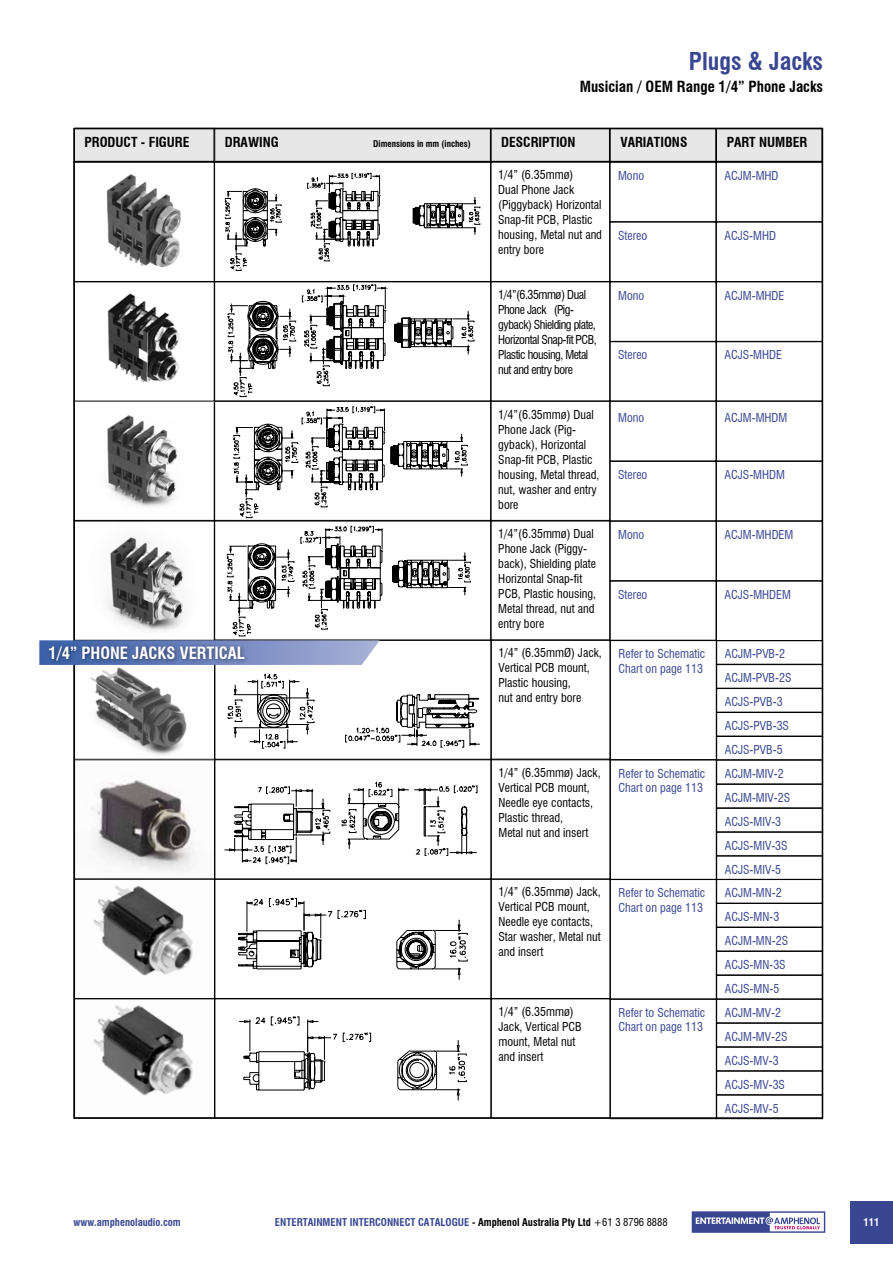
<style>
.page{position:relative;width:893px;height:1263px;background:#fff}
.page>*{position:absolute;margin:0;border:0;box-sizing:border-box;transform-origin:0 0}
.t1{font:700 condensed 24px "Swiss 721 BT";color:#394792}
.t2{font:700 condensed 16.5px "Swiss 721 BT";color:#fff}
.t3{font:700 condensed 15px "Swiss 721 BT";color:#000}
.t4{font:700 condensed 13.5px "Swiss 721 BT";color:#000}
.t5{font:condensed 12px/15px "Swiss 721 BT";color:#000}
.t6{font:condensed 12px/24px "Swiss 721 BT";color:#394792}
.t7{font:condensed 12px/15px "Swiss 721 BT";letter-spacing:-.04em;color:#000}
.t8{font:700 condensed 10.5px "Swiss 721 BT";color:#394792}
.t9{font:700 condensed 10.5px "Swiss 721 BT";color:#fff}
.t10{font:700 condensed 9px "Swiss 721 BT";color:#000}
.s1{color:#000}
.s2{font-weight:400;color:#000}
</style>
<div class="page">
<div style="left:850px;top:1201px;width:43px;height:42px;background:#394792"></div>
<svg style="left:692px;top:1211px;width:133px;height:22px"></svg>
<img style="left:75px;top:667px;width:139px;height:429px">
<div style="left:74px;top:640px;width:141px;height:119px;border:1px solid #000"></div>
<svg style="left:227px;top:673px;width:253px;height:76px"></svg>
<div style="left:610px;top:640px;width:106px;height:120px;border:1px solid #000"></div>
<div style="left:491px;top:640px;width:119px;height:119px;border:1px solid #000"></div>
<div style="left:716px;top:664px;width:107px;height:24px;border:1px solid #000"></div>
<div style="left:716px;top:688px;width:107px;height:24px;border:1px solid #000"></div>
<div style="left:716px;top:712px;width:107px;height:24px;border:1px solid #000"></div>
<div style="left:716px;top:736px;width:107px;height:24px;border:1px solid #000"></div>
<svg style="left:76px;top:762px;width:137px;height:115px"></svg>
<svg style="left:224px;top:781px;width:253px;height:83px"></svg>
<div style="left:716px;top:784px;width:107px;height:24px;border:1px solid #000"></div>
<div style="left:716px;top:808px;width:107px;height:24px;border:1px solid #000"></div>
<div style="left:716px;top:832px;width:107px;height:24px;border:1px solid #000"></div>
<div style="left:610px;top:999px;width:106px;height:120px;border:1px solid #000"></div>
<div style="left:716px;top:999px;width:107px;height:24px;border:1px solid #000"></div>
<div style="left:716px;top:1023px;width:107px;height:24px;border:1px solid #000"></div>
<div style="left:716px;top:1047px;width:107px;height:24px;border:1px solid #000"></div>
<div style="left:716px;top:1071px;width:107px;height:24px;border:1px solid #000"></div>
<div style="left:610px;top:879px;width:106px;height:120px;border:1px solid #000"></div>
<div style="left:74px;top:879px;width:141px;height:120px;border:1px solid #000"></div>
<svg style="left:238px;top:898px;width:230px;height:82px"></svg>
<div style="left:215px;top:879px;width:276px;height:120px;border:1px solid #000"></div>
<div style="left:491px;top:879px;width:119px;height:120px;border:1px solid #000"></div>
<div style="left:74px;top:999px;width:141px;height:119px;border:1px solid #000"></div>
<svg style="left:239px;top:1016px;width:228px;height:84px"></svg>
<div style="left:716px;top:879px;width:107px;height:24px;border:1px solid #000"></div>
<div style="left:716px;top:903px;width:107px;height:24px;border:1px solid #000"></div>
<div style="left:716px;top:927px;width:107px;height:24px;border:1px solid #000"></div>
<div style="left:716px;top:951px;width:107px;height:24px;border:1px solid #000"></div>
<div style="left:716px;top:975px;width:107px;height:24px;border:1px solid #000"></div>
<div style="left:610px;top:401px;width:106px;height:60px;border:1px solid #000"></div>
<div style="left:716px;top:401px;width:106px;height:60px;border:1px solid #000"></div>
<div style="left:610px;top:461px;width:106px;height:60px;border:1px solid #000"></div>
<div style="left:716px;top:461px;width:106px;height:60px;border:1px solid #000"></div>
<img style="left:107px;top:293px;width:73px;height:214px">
<div style="left:74px;top:401px;width:140px;height:120px;border:1px solid #000"></div>
<div style="left:214px;top:401px;width:277px;height:120px;border:1px solid #000"></div>
<div style="left:491px;top:401px;width:119px;height:120px;border:1px solid #000"></div>
<div style="left:610px;top:282px;width:106px;height:60px;border:1px solid #000"></div>
<div style="left:716px;top:282px;width:106px;height:60px;border:1px solid #000"></div>
<svg style="left:220px;top:284px;width:255px;height:234px"></svg>
<div style="left:214px;top:282px;width:277px;height:119px;border:1px solid #000"></div>
<div style="left:610px;top:521px;width:106px;height:60px;border:1px solid #000"></div>
<div style="left:610px;top:581px;width:106px;height:60px;border:1px solid #000"></div>
<div style="left:716px;top:521px;width:106px;height:60px;border:1px solid #000"></div>
<div style="left:716px;top:581px;width:106px;height:60px;border:1px solid #000"></div>
<div style="left:610px;top:162px;width:106px;height:60px;border:1px solid #000"></div>
<div style="left:610px;top:222px;width:106px;height:60px;border:1px solid #000"></div>
<div style="left:716px;top:162px;width:106px;height:60px;border:1px solid #000"></div>
<div style="left:716px;top:222px;width:106px;height:60px;border:1px solid #000"></div>
<img style="left:106px;top:174px;width:75px;height:94px">
<div style="left:74px;top:162px;width:140px;height:120px;border:1px solid #000"></div>
<svg style="left:225px;top:173px;width:255px;height:98px"></svg>
<div style="left:214px;top:162px;width:277px;height:120px;border:1px solid #000"></div>
<div style="left:491px;top:162px;width:119px;height:120px;border:1px solid #000"></div>
<hr style="left:74px;top:1117px;width:749px;height:2px;background:#000">
<div style="left:74px;top:128px;width:140px;height:34px;background:#e7e7e7"></div>
<div style="left:215px;top:128px;width:275px;height:34px;background:#e7e7e7"></div>
<div style="left:491px;top:128px;width:118px;height:34px;background:#e7e7e7"></div>
<div style="left:610px;top:128px;width:106px;height:34px;background:#e7e7e7"></div>
<div style="left:716px;top:128px;width:106px;height:34px;background:#e7e7e7"></div>
<hr style="left:74px;top:128px;width:748px;height:1px;background:#000">
<hr style="left:73px;top:128px;width:2px;height:991px;background:#000">
<hr style="left:822px;top:128px;width:1px;height:990px;background:#000">
<hr style="left:74px;top:161px;width:748px;height:1px;background:#000">
<svg style="left:39px;top:526px;width:432px;height:139px"></svg>
<div style="left:46px;top:643px;width:204px;height:23px;background:#000;opacity:.5"></div>
<h1 class="t1" style="left:689px;top:47px;width:136px">Plugs &amp; Jacks</h1>
<p class="t3" style="left:580px;top:77px;width:245px">Musician / OEM Range 1/4” Phone Jacks</p>
<p class="t4" style="left:85px;top:134px;width:106px">PRODUCT - FIGURE</p>
<p class="t4" style="left:225px;top:134px;width:55px">DRAWING</p>
<p class="t10" style="left:373px;top:139px;width:99px">Dimensions in mm (inches)</p>
<p class="t4" style="left:501px;top:134px;width:76px">DESCRIPTION</p>
<p class="t4" style="left:620px;top:134px;width:69px">VARIATIONS</p>
<p class="t4" style="left:727px;top:134px;width:82px">PART NUMBER</p>
<p class="t5" style="left:498px;top:168px;width:105px">1/4” (6.35mmø)<br>Dual Phone Jack (Piggyback) Horizontal<br>Snap-fit PCB, Plastic housing, Metal nut and entry bore</p>
<p class="t6" style="left:618px;top:164px;width:28px">Mono</p>
<p class="t6" style="left:618px;top:224px;width:31px">Stereo</p>
<p class="t7" style="left:498px;top:287px;width:100px">1/4”(6.35mmø) Dual<br>Phone Jack (Pig&shy;gyback) Shielding plate,<br>Horizontal Snap-fit PCB,<br>Plastic housing, Metal nut and entry bore</p>
<p class="t6" style="left:618px;top:283px;width:28px">Mono</p>
<p class="t6" style="left:618px;top:343px;width:31px">Stereo</p>
<p class="t6" style="left:724px;top:164px;width:56px">ACJM-MHD</p>
<p class="t6" style="left:724px;top:224px;width:53px">ACJS-MHD</p>
<p class="t6" style="left:724px;top:283px;width:61px">ACJM-MHDE</p>
<p class="t6" style="left:724px;top:343px;width:59px">ACJS-MHDE</p>
<p class="t5" style="left:498px;top:407px;width:103px">1/4”(6.35mmø) Dual<br>Phone Jack (Pig&shy;gyback), Horizontal<br>Snap-fit PCB, Plastic housing, Metal thread, nut, washer and entry bore</p>
<p class="t6" style="left:618px;top:406px;width:28px">Mono</p>
<p class="t6" style="left:724px;top:406px;width:64px">ACJM-MHDM</p>
<p class="t6" style="left:618px;top:463px;width:31px">Stereo</p>
<p class="t6" style="left:724px;top:463px;width:62px">ACJS-MHDM</p>
<h2 class="t2" style="left:49px;top:643px;width:198px">1/4” PHONE JACKS VERTICAL</h2>
<p class="t5" style="left:498px;top:526px;width:99px">1/4”(6.35mmø) Dual<br>Phone Jack (Piggy&shy;back), Shielding plate<br>Horizontal Snap-fit<br>PCB, Plastic housing,<br>Metal thread, nut and entry bore</p>
<p class="t6" style="left:618px;top:522px;width:28px">Mono</p>
<p class="t6" style="left:618px;top:582px;width:31px">Stereo</p>
<p class="t6" style="left:724px;top:522px;width:70px">ACJM-MHDEM</p>
<p class="t6" style="left:724px;top:582px;width:68px">ACJS-MHDEM</p>
<p class="t5" style="left:498px;top:646px;width:105px">1/4” (6.35mmØ) Jack,<br>Vertical PCB mount,<br>Plastic housing,<br>nut and entry bore</p>
<p class="t6" style="left:618px;top:647px;width:88px;line-height:14.4px">Refer to Schematic<br>Chart on page 113</p>
<p class="t6" style="left:725px;top:642px;width:68px">ACJM-PVB-2<br>ACJM-PVB-2S<br>ACJS-PVB-3<br>ACJS-PVB-3S<br>ACJS-PVB-5</p>
<p class="t5" style="left:498px;top:765px;width:104px">1/4” (6.35mmø) Jack,<br>Vertical PCB mount,<br>Needle eye contacts,<br>Plastic thread,<br>Metal nut and insert</p>
<p class="t6" style="left:618px;top:766px;width:88px;line-height:14.4px">Refer to Schematic<br>Chart on page 113</p>
<p class="t6" style="left:725px;top:762px;width:67px">ACJM-MIV-2<br>ACJM-MIV-2S<br>ACJS-MIV-3<br>ACJS-MIV-3S<br>ACJS-MIV-5</p>
<p class="t5" style="left:498px;top:884px;width:104px">1/4” (6.35mmø) Jack,<br>Vertical PCB mount,<br>Needle eye contacts,<br>Star washer, Metal nut and insert</p>
<p class="t5" style="left:498px;top:1004px;width:85px">1/4” (6.35mmø)<br>Jack, Vertical PCB mount, Metal nut and insert</p>
<p class="t6" style="left:618px;top:886px;width:88px;line-height:14.4px">Refer to Schematic<br>Chart on page 113</p>
<p class="t6" style="left:725px;top:881px;width:65px">ACJM-MN-2<br>ACJS-MN-3<br>ACJM-MN-2S<br>ACJS-MN-3S<br>ACJS-MN-5</p>
<p class="t6" style="left:618px;top:1005px;width:88px;line-height:14.4px">Refer to Schematic<br>Chart on page 113</p>
<p class="t6" style="left:725px;top:1000px;width:64px">ACJM-MV-2<br>ACJM-MV-2S<br>ACJS-MV-3<br>ACJS-MV-3S<br>ACJS-MV-5</p>
<p class="t8" style="left:74px;top:1216px;width:109px">www.amphenolaudio.com</p>
<p class="t8" style="left:275px;top:1216px;width:394px">ENTERTAINMENT INTERCONNECT CATALOGUE <span class="s1">- Amphenol Australia Pty Ltd</span> <span class="s2">+61 3 8796 8888</span></p>
<p class="t9" style="left:863px;top:1216px;width:17px">111</p>
</div>
